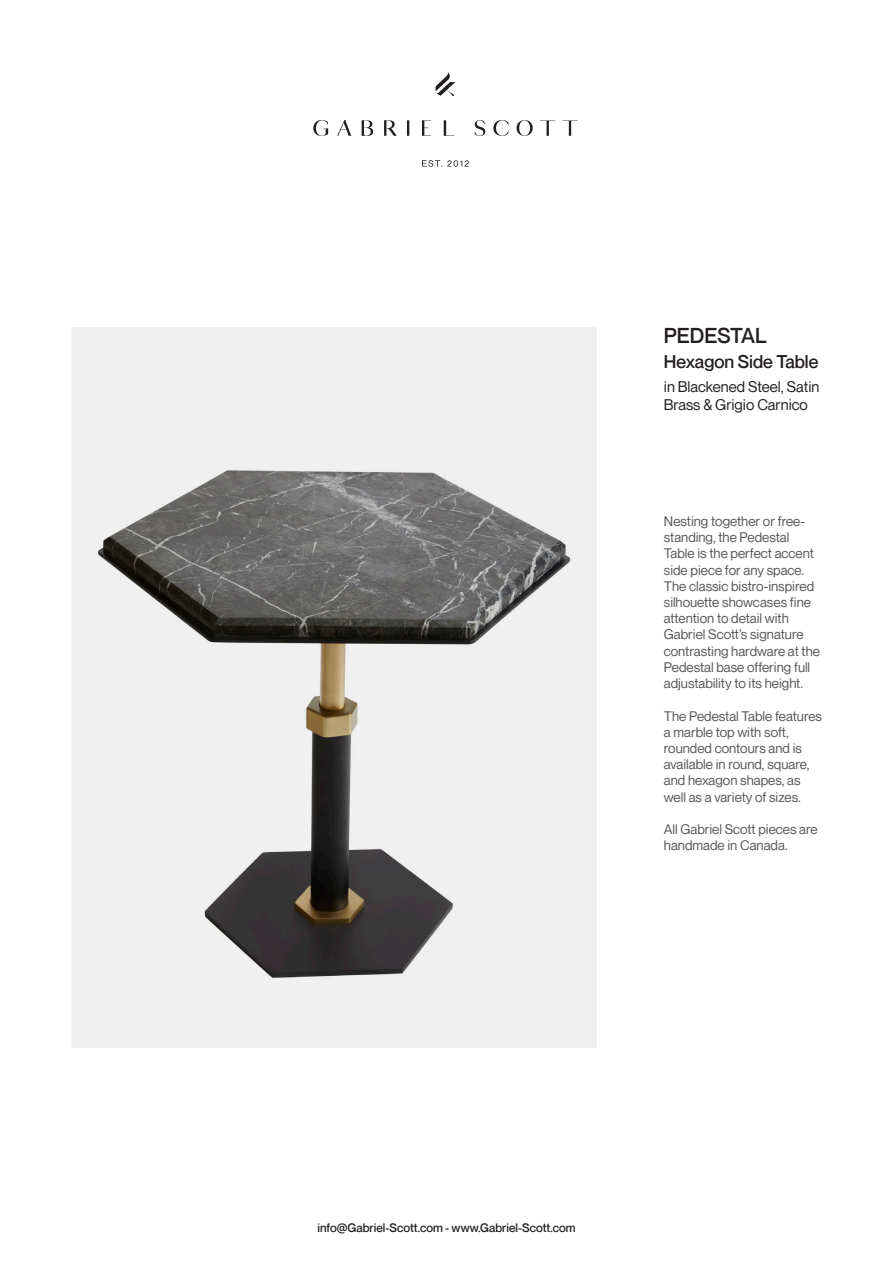
<style>
.page{position:relative;width:893px;height:1263px;background:#fff}
.page>*{position:absolute;margin:0;border:0;box-sizing:border-box;transform-origin:0 0}
.t1{font:500 21px "Neue Montreal";color:#231f20}
.t2{font:500 18px "Neue Montreal";color:#231f20}
.t3{font:15px "Neue Montreal";color:#231f20}
.t4{font:13.5px/16.2px "Neue Montreal";color:#57585a}
.t5{font:500 12px "Neue Montreal";color:#231f20}
</style>
<div class="page">
<svg style="left:313px;top:72px;width:264px;height:95px"></svg>
<img style="left:71px;top:327px;width:525px;height:721px">
<p class="t1" style="left:664px;top:323px;width:104px">PEDESTAL</p>
<p class="t2" style="left:664px;top:351px;width:156px">Hexagon Side Table</p>
<p class="t3" style="left:664px;top:378px;width:157px">in Blackened Steel, Satin</p>
<p class="t3" style="left:664px;top:396px;width:146px">Brass &amp; Grigio Carnico</p>
<p class="t4" style="left:664px;top:513px;width:158px">Nesting together or free&shy;standing, the Pedestal<br>Table is the perfect accent side piece for any space.<br>The classic bistro-inspired silhouette showcases fine attention to detail with<br>Gabriel Scott’s signature contrasting hardware at the<br>Pedestal base offering full adjustability to its height.</p>
<p class="t4" style="left:664px;top:708px;width:160px">The Pedestal Table features a marble top with soft, rounded contours and is available in round, square, and hexagon shapes, as well as a variety of sizes.</p>
<p class="t4" style="left:664px;top:821px;width:155px">All Gabriel Scott pieces are handmade in Canada.</p>
<p class="t5" style="left:317px;top:1220px;width:260px">info@Gabriel-Scott.com - www.Gabriel-Scott.com</p>
</div>
